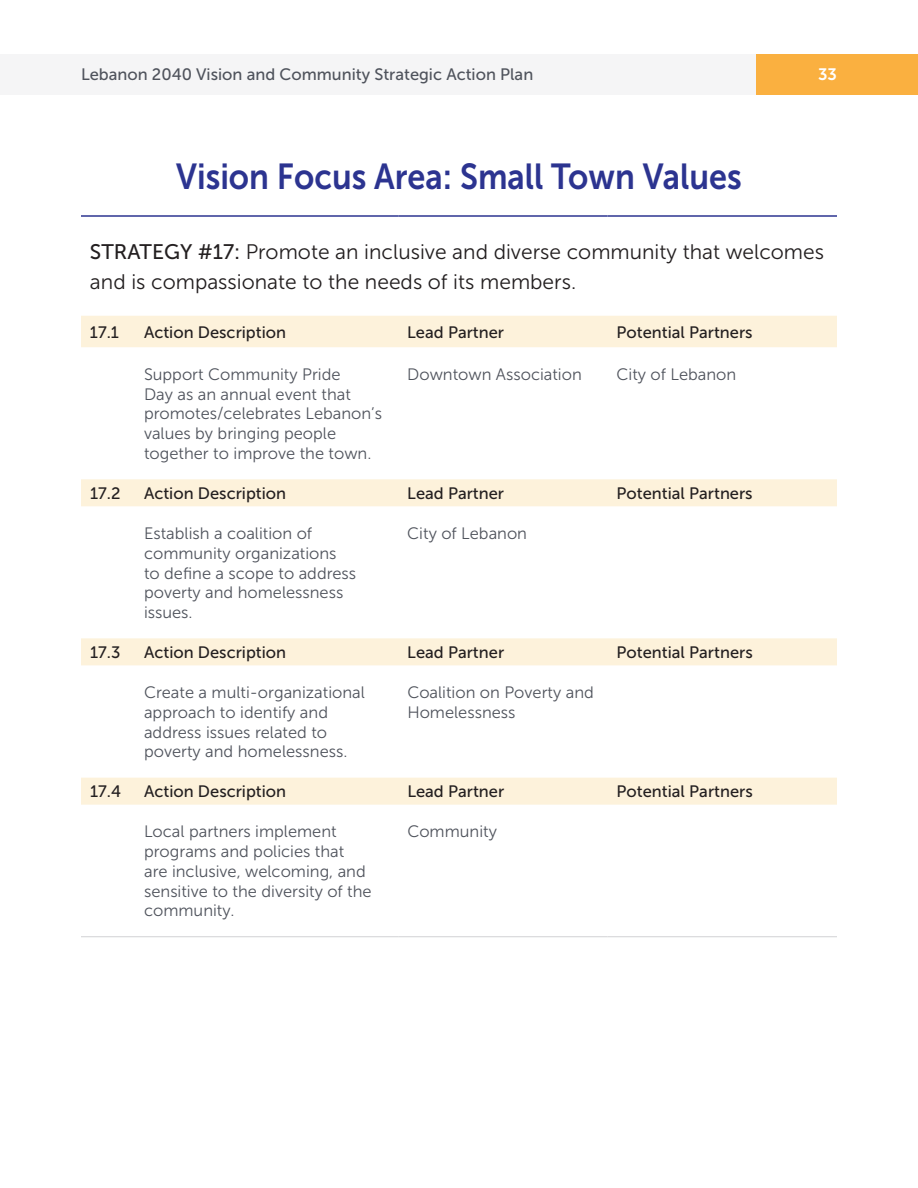
<style>
.page{position:relative;width:918px;height:1188px;background:#fff}
.page>*{position:absolute;margin:0;border:0;box-sizing:border-box;transform-origin:0 0}
.t1{font:36px "Museo Sans 700";color:#2c3490;scale:.9 1}
.t2{font:21px/30px "Museo Sans 300";color:#231f20}
.t3{font:16.5px/19.8px "Museo Sans 300";color:#4f535c}
.t4{font:16.5px "Museo Sans 500";color:#231f20}
.t5{font:16.5px "Museo Sans 500";color:#4f535c}
.t6{font:16.5px "Museo Sans 700";color:#fff}
.s1{font-family:"Museo Sans 500"}
</style>
<div class="page">
<div style="left:0;top:54px;width:771px;height:40px;background:#f5f5f6"></div>
<div style="left:756px;top:54px;width:162px;height:40px;background:#fab040"></div>
<svg style="left:81px;top:316px;width:756px;height:489px"></svg>
<hr style="left:81px;top:215px;width:54px;height:2px;background:#2c3490">
<hr style="left:135px;top:215px;width:263px;height:2px;background:#2c3490">
<hr style="left:398px;top:215px;width:210px;height:2px;background:#2c3490">
<hr style="left:608px;top:215px;width:229px;height:2px;background:#2c3490">
<hr style="left:81px;top:936px;width:54px;height:1px;background:#d1d2d4">
<hr style="left:135px;top:936px;width:263px;height:1px;background:#d1d2d4">
<hr style="left:398px;top:936px;width:210px;height:1px;background:#d1d2d4">
<hr style="left:608px;top:936px;width:229px;height:1px;background:#d1d2d4">
<p class="t5" style="left:81px;top:66px;width:454px">Lebanon 2040 Vision and Community Strategic Action Plan</p>
<p class="t6" style="left:818px;top:66px;width:20px">33</p>
<h1 class="t1" style="left:176px;top:157px;width:630px">Vision Focus Area: Small Town Values</h1>
<p class="t2" style="left:90px;top:237px;width:736px"><span class="s1">STRATEGY #17:</span> Promote an inclusive and diverse community that welcomes and is compassionate to the needs of its members.</p>
<p class="t4" style="left:90px;top:323px;width:31px">17.1</p>
<p class="t4" style="left:144px;top:323px;width:144px">Action Description</p>
<p class="t4" style="left:407px;top:323px;width:98px">Lead Partner</p>
<p class="t4" style="left:617px;top:323px;width:138px">Potential Partners</p>
<p class="t3" style="left:144px;top:364px;width:240px">Support Community Pride<br>Day as an annual event that promotes/celebrates Lebanon’s values by bringing people together to improve the town.</p>
<p class="t3" style="left:407px;top:364px;width:176px">Downtown Association</p>
<p class="t3" style="left:617px;top:364px;width:121px">City of Lebanon</p>
<p class="t4" style="left:90px;top:484px;width:32px">17.2</p>
<p class="t4" style="left:144px;top:484px;width:144px">Action Description</p>
<p class="t4" style="left:407px;top:484px;width:98px">Lead Partner</p>
<p class="t4" style="left:617px;top:484px;width:138px">Potential Partners</p>
<p class="t3" style="left:144px;top:523px;width:214px">Establish a coalition of community organizations to define a scope to address poverty and homelessness issues.</p>
<p class="t3" style="left:407px;top:523px;width:121px">City of Lebanon</p>
<p class="t4" style="left:90px;top:643px;width:32px">17.3</p>
<p class="t4" style="left:144px;top:643px;width:144px">Action Description</p>
<p class="t4" style="left:407px;top:643px;width:98px">Lead Partner</p>
<p class="t4" style="left:617px;top:643px;width:138px">Potential Partners</p>
<p class="t3" style="left:144px;top:683px;width:222px">Create a multi-organizational approach to identify and address issues related to poverty and homelessness.</p>
<p class="t3" style="left:407px;top:683px;width:188px">Coalition on Poverty and<br>Homelessness</p>
<p class="t4" style="left:90px;top:783px;width:32px">17.4</p>
<p class="t4" style="left:144px;top:783px;width:144px">Action Description</p>
<p class="t4" style="left:407px;top:783px;width:98px">Lead Partner</p>
<p class="t4" style="left:617px;top:783px;width:138px">Potential Partners</p>
<p class="t3" style="left:144px;top:822px;width:229px">Local partners implement programs and policies that are inclusive, welcoming, and sensitive to the diversity of the community.</p>
<p class="t3" style="left:407px;top:822px;width:91px">Community</p>
</div>
